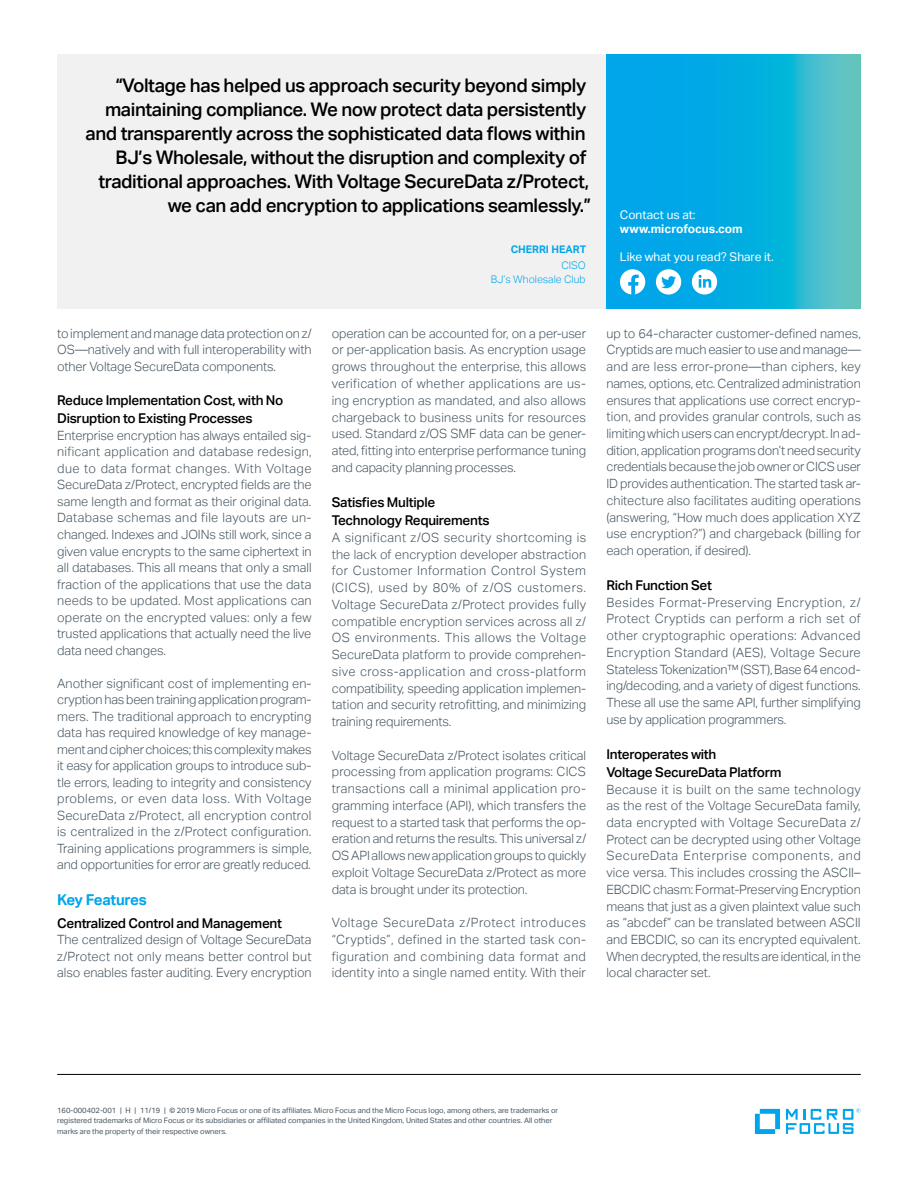
<style>
.page{position:relative;width:918px;height:1188px;background:#fff}
.page>*{position:absolute;margin:0;border:0;box-sizing:border-box;transform-origin:0 0}
.t1{font:500 18.75px "Aktiv Grotesk";letter-spacing:-.02em;color:#000}
.t2{font:700 15px "Aktiv Grotesk";color:#00a6e9}
.t3{font:500 13.5px/18px "Aktiv Grotesk";letter-spacing:-.02em;color:#000}
.t4{font:300 12.75px/16.6px "Aktiv Grotesk";letter-spacing:-.01em;color:#455560;text-align:justify}
.t5{font:12px "Aktiv Grotesk";color:#fff}
.t6{font:700 12px "Aktiv Grotesk";color:#fff}
.t7{font:300 10.5px/14.2px "Aktiv Grotesk";color:#00a6e9;text-align:right}
.t8{font:700 10.5px "Aktiv Grotesk";color:#00a6e9}
.t9{font:7.5px/10.5px "Aktiv Grotesk";color:#455560}
</style>
<div class="page">
<hr style="left:57px;top:1074px;width:804px;height:1px;background:#000">
<svg style="left:755px;top:1109px;width:25px;height:25px"></svg>
<svg style="left:786px;top:1108px;width:75px;height:26px"></svg>
<div style="left:57px;top:54px;width:550px;height:254px;background:#f1f1f2"></div>
<svg style="left:606px;top:54px;width:255px;height:254px;background:#12afdd"></svg>
<div style="left:620px;top:269px;width:25px;height:26px;background:#fff;border-radius:50%"></div>
<svg style="left:628px;top:275px;width:11px;height:20px"></svg>
<div style="left:656px;top:269px;width:25px;height:26px;background:#fff;border-radius:50%"></div>
<svg style="left:661px;top:276px;width:15px;height:12px"></svg>
<div style="left:692px;top:269px;width:25px;height:26px;background:#fff;border-radius:50%"></div>
<svg style="left:699px;top:275px;width:12px;height:13px"></svg>
<h1 class="t1" style="left:115px;top:75px;width:472px">“Voltage has helped us approach security beyond simply</h1>
<h1 class="t1" style="left:105px;top:99px;width:483px">maintaining compliance. We now protect data persistently</h1>
<h1 class="t1" style="left:85px;top:123px;width:502px">and transparently across the sophisticated data flows within</h1>
<h1 class="t1" style="left:116px;top:147px;width:472px">BJ’s Wholesale, without the disruption and complexity of</h1>
<h1 class="t1" style="left:98px;top:171px;width:492px">traditional approaches. With Voltage SecureData z/Protect,</h1>
<h1 class="t1" style="left:168px;top:195px;width:425px">we can add encryption to applications seamlessly.”</h1>
<p class="t8" style="left:511px;top:243px;width:77px">Cherri Heart</p>
<p class="t7" style="left:491px;top:259px;width:97px">CISO<br>BJ’s Wholesale Club</p>
<p class="t5" style="left:620px;top:207px;width:77px">Contact us at:</p>
<p class="t6" style="left:620px;top:222px;width:124px">www.microfocus.com</p>
<p class="t5" style="left:620px;top:250px;width:155px">Like what you read? Share it.</p>
<p class="t4" style="left:57px;top:325px;width:256px">to implement and manage data protection on z/ OS—natively and with full interoperability with other Voltage SecureData components.</p>
<p class="t3" style="left:57px;top:392px;width:228px">Reduce Implementation Cost, with No<br>Disruption to Existing Processes</p>
<p class="t4" style="left:57px;top:427px;width:256px">Enterprise encryption has always entailed sig&shy;nificant application and database redesign, due to data format changes. With Voltage SecureData z/Protect, encrypted fields are the same length and format as their original data.<br>Database schemas and file layouts are un&shy;changed. Indexes and JOINs still work, since a given value encrypts to the same ciphertext in all databases. This all means that only a small fraction of the applications that use the data needs to be updated. Most applications can operate on the encrypted values: only a few trusted applications that actually need the live data need changes.</p>
<p class="t4" style="left:57px;top:675px;width:256px">Another significant cost of implementing en&shy;cryption has been training application program&shy;mers. The traditional approach to encrypting data has required knowledge of key manage&shy;ment and cipher choices; this complexity makes it easy for application groups to introduce sub&shy;tle errors, leading to integrity and consistency problems, or even data loss. With Voltage SecureData z/Protect, all encryption control is centralized in the z/Protect configuration.<br>Training applications programmers is simple, and opportunities for error are greatly reduced.</p>
<p class="t2" style="left:57px;top:891px;width:91px">Key Features</p>
<p class="t3" style="left:57px;top:914px;width:226px">Centralized Control and Management</p>
<p class="t4" style="left:57px;top:932px;width:256px">The centralized design of Voltage SecureData z/Protect not only means better control but also enables faster auditing. Every encryption</p>
<p class="t4" style="left:332px;top:325px;width:256px">operation can be accounted for, on a per-user or per-application basis. As encryption usage grows throughout the enterprise, this allows verification of whether applications are us&shy;ing encryption as mandated, and also allows chargeback to business units for resources used. Standard z/OS SMF data can be gener&shy;ated, fitting into enterprise performance tuning and capacity planning processes.</p>
<p class="t3" style="left:332px;top:493px;width:159px">Satisfies Multiple<br>Technology Requirements</p>
<p class="t4" style="left:332px;top:529px;width:256px">A significant z/OS security shortcoming is the lack of encryption developer abstraction for Customer Information Control System (CICS), used by 80% of z/OS customers.<br>Voltage SecureData z/Protect provides fully compatible encryption services across all z/ OS environments. This allows the Voltage SecureData platform to provide comprehen&shy;sive cross-application and cross-platform compatibility, speeding application implemen&shy;tation and security retrofitting, and minimizing training requirements.</p>
<p class="t4" style="left:332px;top:747px;width:256px">Voltage SecureData z/Protect isolates critical processing from application programs: CICS transactions call a minimal application pro&shy;gramming interface (API), which transfers the request to a started task that performs the op&shy;eration and returns the results. This universal z/ OS API allows new application groups to quickly exploit Voltage SecureData z/Protect as more data is brought under its protection.</p>
<p class="t4" style="left:332px;top:914px;width:256px">Voltage SecureData z/Protect introduces “Cryptids”, defined in the started task con&shy;figuration and combining data format and identity into a single named entity. With their</p>
<p class="t4" style="left:606px;top:325px;width:256px">up to 64-character customer-defined names, Cryptids are much easier to use and manage— and are less error-prone—than ciphers, key names, options, etc. Centralized administration ensures that applications use correct encryp&shy;tion, and provides granular controls, such as limiting which users can encrypt/decrypt. In ad&shy;dition, application programs don’t need security credentials because the job owner or CICS user ID provides authentication. The started task ar&shy;chitecture also facilitates auditing operations (answering, “How much does application XYZ use encryption?”) and chargeback (billing for each operation, if desired).</p>
<p class="t3" style="left:606px;top:576px;width:107px">Rich Function Set</p>
<p class="t4" style="left:606px;top:594px;width:256px">Besides Format-Preserving Encryption, z/ Protect Cryptids can perform a rich set of other cryptographic operations: Advanced Encryption Standard (AES), Voltage Secure Stateless Tokenization™ (SST), Base 64 encod&shy;ing/decoding, and a variety of digest functions.<br>These all use the same API, further simplifying use by application programmers.</p>
<p class="t3" style="left:606px;top:745px;width:177px">Interoperates with<br>Voltage SecureData Platform</p>
<p class="t4" style="left:606px;top:781px;width:256px">Because it is built on the same technology as the rest of the Voltage SecureData family, data encrypted with Voltage SecureData z/ Protect can be decrypted using other Voltage SecureData Enterprise components, and vice versa. This includes crossing the ASCII– EBCDIC chasm: Format-Preserving Encryption means that just as a given plaintext value such as “abcdef” can be translated between ASCII and EBCDIC, so can its encrypted equivalent.<br>When decrypted, the results are identical, in the local character set.</p>
<p class="t9" style="left:57px;top:1105px;width:503px">160-000402-001 | H | 11/19 | © 2019 Micro Focus or one of its affiliates. Micro Focus and the Micro Focus logo, among others, are trademarks or registered trademarks of Micro Focus or its subsidiaries or affiliated companies in the United Kingdom, United States and other countries. All other marks are the property of their respective owners.</p>
</div>
